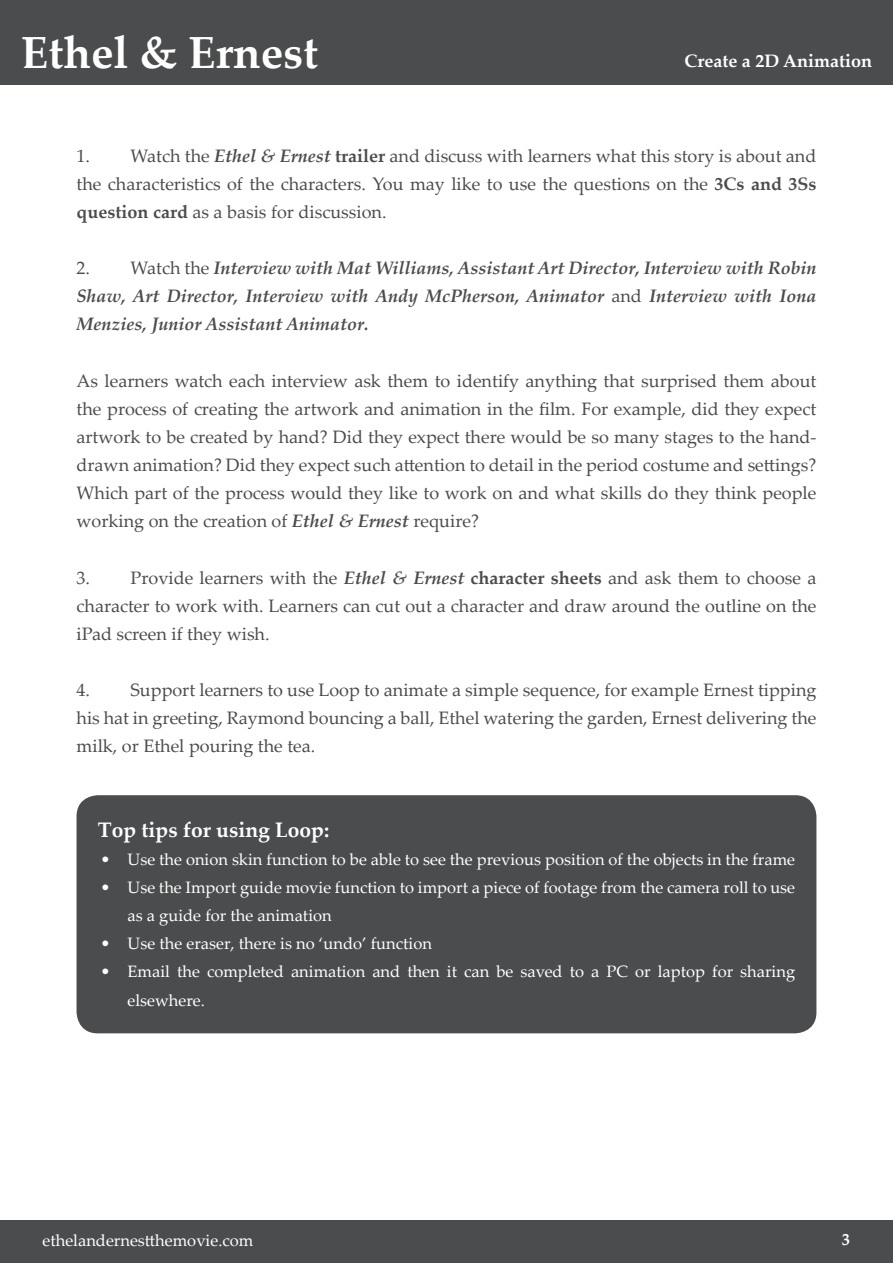
<style>
.page{position:relative;width:893px;height:1263px;background:#fff}
.page>*{position:absolute;margin:0;border:0;box-sizing:border-box;transform-origin:0 0}
.t1{font:700 45px "Palatino Linotype";color:#fff}
.t2{font:700 21px "Palatino Linotype";color:#fff}
.t3{font:18px/28.2px "Palatino Linotype";color:#4b4c4d;text-align:justify}
.t4{font:italic 700 18px/28.2px "Palatino Linotype";color:#4b4c4d;text-align:justify}
.t5{font:700 18px "Palatino Linotype";color:#fff}
.t6{font:16.5px/28.2px "Palatino Linotype";color:#fff}
.t7{font:700 16.5px "Palatino Linotype";color:#fff}
.s1{font-weight:700;font-style:italic}
.s2{font-weight:700}
.s3{font-weight:400;font-style:normal}
</style>
<div class="page">
<div style="left:0;top:1220px;width:893px;height:43px;background:#4b4c4d"></div>
<div style="left:0;top:0;width:893px;height:85px;background:#4b4c4d"></div>
<div style="left:77px;top:795px;width:739px;height:238px;background:#4b4c4d;border-radius:21px"></div>
<h1 class="t1" style="left:21px;top:20px;width:298px">Ethel &amp; Ernest</h1>
<p class="t5" style="left:684px;top:48px;width:189px">Create a 2D Animation</p>
<p class="t3" style="left:77px;top:141px;width:741px">1. Watch the <span class="s1">Ethel &amp; Ernest</span> <span class="s2">trailer</span> and discuss with learners what this story is about and the characteristics of the characters. You may like to use the questions on the <span class="s2">3Cs and 3Ss question card</span> as a basis for discussion.</p>
<p class="t4" style="left:77px;top:253px;width:741px"><span class="s3">2. Watch the</span> Interview with Mat Williams, Assistant Art Director, Interview with Robin Shaw, Art Director, Interview with Andy McPherson, Animator <span class="s3">and</span> Interview with Iona Menzies, Junior Assistant Animator.</p>
<p class="t3" style="left:77px;top:366px;width:741px">As learners watch each interview ask them to identify anything that surprised them about the process of creating the artwork and animation in the film. For example, did they expect artwork to be created by hand? Did they expect there would be so many stages to the hand&shy;drawn animation? Did they expect such attention to detail in the period costume and settings?<br>Which part of the process would they like to work on and what skills do they think people working on the creation of <span class="s1">Ethel &amp; Ernest</span> require?</p>
<p class="t3" style="left:77px;top:563px;width:741px">3. Provide learners with the <span class="s1">Ethel &amp; Ernest</span> <span class="s2">character sheets</span> and ask them to choose a character to work with. Learners can cut out a character and draw around the outline on the iPad screen if they wish.</p>
<p class="t3" style="left:77px;top:675px;width:741px">4. Support learners to use Loop to animate a simple sequence, for example Ernest tipping his hat in greeting, Raymond bouncing a ball, Ethel watering the garden, Ernest delivering the milk, or Ethel pouring the tea.</p>
<p class="t2" style="left:98px;top:815px;width:233px">Top tips for using Loop:</p>
<p class="t6" style="left:101px;top:844px;width:696px">• Use the onion skin function to be able to see the previous position of the objects in the frame</p>
<p class="t6" style="left:128px;top:873px;width:669px;text-indent:-27px">• Use the Import guide movie function to import a piece of footage from the camera roll to use as a guide for the animation</p>
<p class="t6" style="left:101px;top:929px;width:333px">• Use the eraser, there is no ‘undo’ function</p>
<p class="t6" style="left:128px;top:957px;width:669px;text-indent:-27px">• Email the completed animation and then it can be saved to a PC or laptop for sharing elsewhere.</p>
<p class="t6" style="left:43px;top:1226px;width:212px">ethelandernestthemovie.com</p>
<p class="t7" style="left:842px;top:1228px;width:10px">3</p>
</div>
